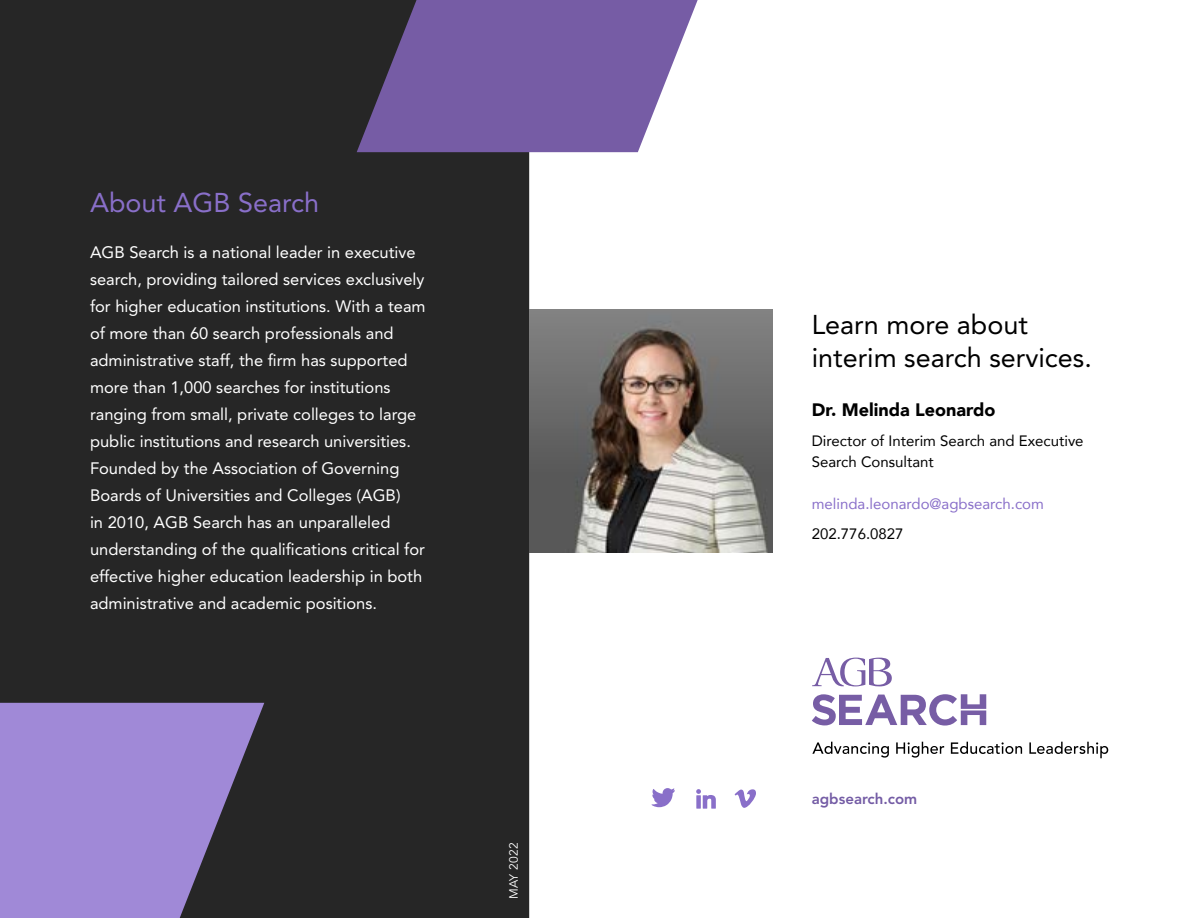
<style>
.page{position:relative;width:1188px;height:918px;background:#fff}
.page>*{position:absolute;margin:0;border:0;box-sizing:border-box;transform-origin:0 0}
.t1{font:27px/33px "Avenir LT Std";color:#000}
.t2{font:27px "Avenir LT Std";color:#896fc9}
.t3{font:900 18px "Avenir";color:#000}
.t4{font:16.5px/27px "Avenir LT Std";color:#fff}
.t5{font:15px/21px "Avenir";color:#000}
.t6{font:15px "Avenir";color:#896fc9}
.t7{font:800 15px "Avenir LT Std";color:#745ca5}
.t8{font:12px "Avenir";letter-spacing:.025em;color:#fff}
</style>
<div class="page">
<div style="left:0;top:0;width:528px;height:918px;background:#262626"></div>
<svg style="left:812px;top:694px;width:174px;height:32px"></svg>
<svg style="left:812px;top:658px;width:80px;height:28px"></svg>
<svg style="left:812px;top:742px;width:77px;height:16px"></svg>
<svg style="left:896px;top:742px;width:48px;height:16px"></svg>
<svg style="left:951px;top:742px;width:71px;height:12px"></svg>
<svg style="left:1029px;top:742px;width:79px;height:16px"></svg>
<svg style="left:0;top:703px;width:264px;height:215px;fill:#a089d7"></svg>
<svg style="left:357px;top:0;width:341px;height:152px;fill:#765ca5"></svg>
<img style="left:530px;top:310px;width:242px;height:243px">
<svg style="left:696px;top:789px;width:20px;height:20px"></svg>
<svg style="left:652px;top:788px;width:23px;height:19px"></svg>
<svg style="left:735px;top:789px;width:21px;height:19px"></svg>
<h1 class="t2" style="left:90px;top:186px;width:231px">About AGB Search</h1>
<p class="t4" style="left:90px;top:239px;width:337px">AGB Search is a national leader in executive search, providing tailored services exclusively for higher education institutions. With a team of more than 60 search professionals and administrative staff, the firm has supported more than 1,000 searches for institutions ranging from small, private colleges to large public institutions and research universities.<br>Founded by the Association of Governing Boards of Universities and Colleges (AGB)<br>in 2010, AGB Search has an unparalleled understanding of the qualifications critical for effective higher education leadership in both administrative and academic positions.</p>
<p class="t8" style="left:507px;top:899px;width:59px;rotate:-90deg">MAY 2022</p>
<h1 class="t1" style="left:812px;top:308px;width:282px">Learn more about interim search services.</h1>
<p class="t3" style="left:812px;top:395px;width:185px">Dr. Melinda Leonardo</p>
<p class="t5" style="left:812px;top:430px;width:273px">Director of Interim Search and Executive<br>Search Consultant</p>
<p class="t6" style="left:812px;top:492px;width:234px">melinda.leonardo@agbsearch.com</p>
<p class="t5" style="left:812px;top:523px;width:93px">202.776.0827</p>
<p class="t7" style="left:812px;top:790px;width:107px">agbsearch.com</p>
</div>
